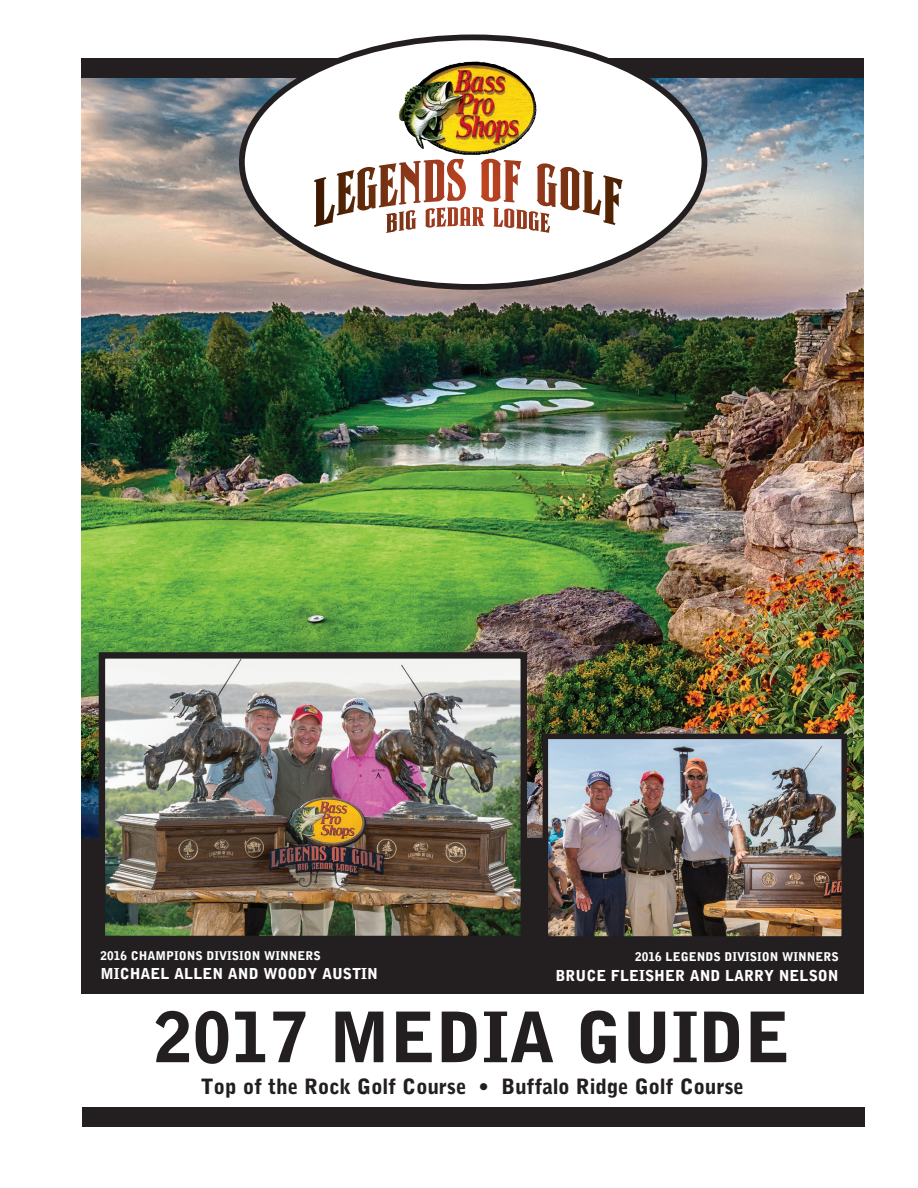
<style>
.page{position:relative;width:918px;height:1188px;background:#fff}
.page>*{position:absolute;margin:0;border:0;box-sizing:border-box;transform-origin:0 0}
.t1{font:900 69px "Bell Gothic";color:#231f20}
.t2{font:900 21px "Bell Gothic";letter-spacing:-.01em;color:#231f20}
.t3{font:900 15px "Bell Gothic";color:#fff}
.t4{font:900 12px "Bell Gothic";color:#fff}
</style>
<div class="page">
<div style="left:81px;top:114px;width:783px;height:880px;background:#231f20"></div>
<img style="left:81px;top:77px;width:783px;height:760px">
<img style="left:549px;top:740px;width:292px;height:196px">
<div style="left:543px;top:734px;width:304px;height:208px;border:5px solid #231f20"></div>
<img style="left:106px;top:659px;width:414px;height:276px">
<div style="left:99px;top:652px;width:428px;height:290px;border:6px solid #231f20"></div>
<div style="left:82px;top:1108px;width:783px;height:19px;background:#231f20"></div>
<div style="left:81px;top:58px;width:783px;height:19px;background:#231f20"></div>
<div style="left:242px;top:37px;width:462px;height:250px;background:#fff;border-radius:50%"></div>
<svg style="left:314px;top:159px;width:309px;height:74px"></svg>
<img style="left:398px;top:62px;width:137px;height:93px">
<p class="t4" style="left:101px;top:948px;width:222px">2016 CHAMPIONS DIVISION WINNERS</p>
<p class="t3" style="left:101px;top:965px;width:279px">MICHAEL ALLEN AND WOODY AUSTIN</p>
<p class="t4" style="left:635px;top:950px;width:205px">2016 LEGENDS DIVISION WINNERS</p>
<p class="t3" style="left:556px;top:966px;width:285px">BRUCE FLEISHER AND LARRY NELSON</p>
<h1 class="t1" style="left:154px;top:997px;width:638px">2017 MEDIA GUIDE</h1>
<h2 class="t2" style="left:201px;top:1075px;width:545px">Top of the Rock Golf Course • Buffalo Ridge Golf Course</h2>
</div>
